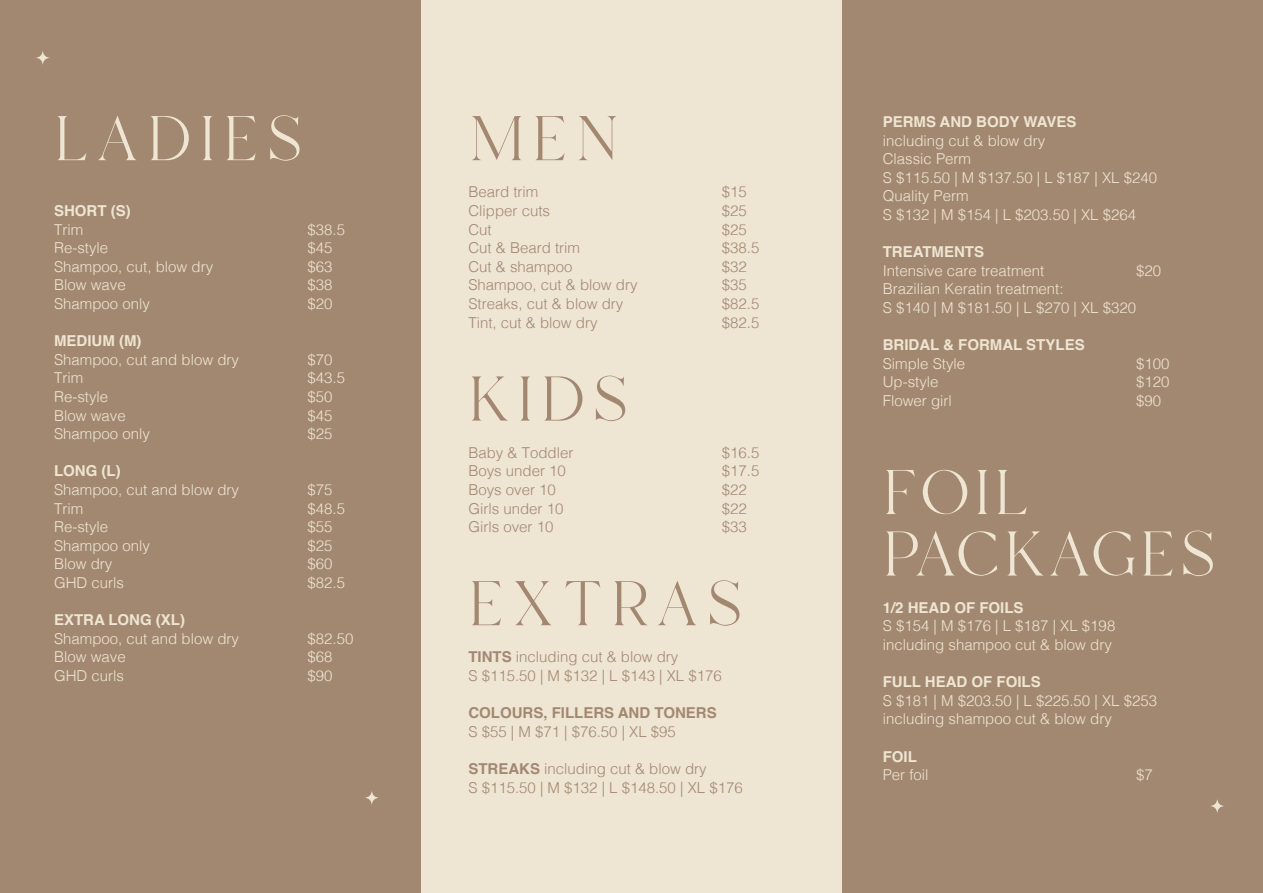
<style>
.page{position:relative;width:1263px;height:893px;background:#fff}
.page>*{position:absolute;margin:0;border:0;box-sizing:border-box;transform-origin:0 0}
.t1{font:300 90px "Hello Paris Serif";letter-spacing:.08em;color:#a38871}
.t2{font:300 90px "Hello Paris Serif";letter-spacing:.04em;color:#eee5d3}
.t3{font:300 90px "Hello Paris Serif";letter-spacing:-.005em;color:#eee5d3}
.t4{font:300 15px "Helvetica";color:#eee5d3}
.t5{font:300 15px "Helvetica";color:#a38871}
.t6{font:700 15px "Helvetica";color:#eee5d3}
.t7{font:700 15px "Helvetica";color:#a38871}
.s1{font-weight:700}
</style>
<div class="page">
<div style="left:421px;top:0;width:421px;height:893px;background:#eee5d3"></div>
<div style="left:0;top:0;width:421px;height:893px;background:#a38871"></div>
<div style="left:842px;top:0;width:421px;height:893px;background:#a38871"></div>
<svg style="left:35px;top:50px;width:16px;height:16px"></svg>
<svg style="left:1209px;top:798px;width:16px;height:16px"></svg>
<svg style="left:364px;top:789px;width:16px;height:17px"></svg>
<p class="t2" style="left:54px;top:98px;width:250px">ladies</p>
<p class="t6" style="left:54px;top:202px;width:78px">SHORT (S)</p>
<p class="t4" style="left:54px;top:216px;width:31px">Trim</p>
<p class="t4" style="left:308px;top:216px;width:39px">$38.5</p>
<p class="t4" style="left:54px;top:235px;width:56px">Re-style</p>
<p class="t4" style="left:308px;top:235px;width:27px">$45</p>
<p class="t4" style="left:54px;top:254px;width:161px">Shampoo, cut, blow dry</p>
<p class="t4" style="left:308px;top:254px;width:27px">$63</p>
<p class="t4" style="left:54px;top:272px;width:73px">Blow wave</p>
<p class="t4" style="left:308px;top:272px;width:27px">$38</p>
<p class="t4" style="left:54px;top:291px;width:97px">Shampoo only</p>
<p class="t4" style="left:308px;top:291px;width:27px">$20</p>
<p class="t6" style="left:54px;top:332px;width:89px">MEDIUM (M)</p>
<p class="t4" style="left:54px;top:347px;width:187px">Shampoo, cut and blow dry</p>
<p class="t4" style="left:308px;top:347px;width:27px">$70</p>
<p class="t4" style="left:54px;top:365px;width:31px">Trim</p>
<p class="t4" style="left:308px;top:365px;width:39px">$43.5</p>
<p class="t4" style="left:54px;top:384px;width:56px">Re-style</p>
<p class="t4" style="left:308px;top:384px;width:27px">$50</p>
<p class="t4" style="left:54px;top:402px;width:73px">Blow wave</p>
<p class="t4" style="left:308px;top:402px;width:27px">$45</p>
<p class="t4" style="left:54px;top:421px;width:97px">Shampoo only</p>
<p class="t4" style="left:308px;top:421px;width:27px">$25</p>
<p class="t6" style="left:54px;top:462px;width:68px">LONG (L)</p>
<p class="t4" style="left:54px;top:477px;width:187px">Shampoo, cut and blow dry</p>
<p class="t4" style="left:308px;top:477px;width:27px">$75</p>
<p class="t4" style="left:54px;top:495px;width:31px">Trim</p>
<p class="t4" style="left:308px;top:495px;width:39px">$48.5</p>
<p class="t4" style="left:54px;top:514px;width:56px">Re-style</p>
<p class="t4" style="left:308px;top:514px;width:27px">$55</p>
<p class="t4" style="left:54px;top:533px;width:97px">Shampoo only</p>
<p class="t4" style="left:308px;top:533px;width:27px">$25</p>
<p class="t4" style="left:54px;top:551px;width:60px">Blow dry</p>
<p class="t4" style="left:308px;top:551px;width:27px">$60</p>
<p class="t4" style="left:54px;top:570px;width:72px">GHD curls</p>
<p class="t4" style="left:308px;top:570px;width:39px">$82.5</p>
<p class="t6" style="left:54px;top:611px;width:133px">EXTRA LONG (XL)</p>
<p class="t4" style="left:54px;top:626px;width:187px">Shampoo, cut and blow dry</p>
<p class="t4" style="left:308px;top:626px;width:47px">$82.50</p>
<p class="t4" style="left:54px;top:644px;width:73px">Blow wave</p>
<p class="t4" style="left:308px;top:644px;width:27px">$68</p>
<p class="t4" style="left:54px;top:663px;width:72px">GHD curls</p>
<p class="t4" style="left:308px;top:663px;width:27px">$90</p>
<p class="t1" style="left:468px;top:98px;width:153px">men</p>
<p class="t5" style="left:468px;top:179px;width:72px">Beard trim</p>
<p class="t5" style="left:722px;top:179px;width:27px">$15</p>
<p class="t5" style="left:468px;top:198px;width:83px">Clipper cuts</p>
<p class="t5" style="left:722px;top:198px;width:27px">$25</p>
<p class="t5" style="left:468px;top:216px;width:25px">Cut</p>
<p class="t5" style="left:722px;top:216px;width:27px">$25</p>
<p class="t5" style="left:468px;top:235px;width:113px">Cut &amp; Beard trim</p>
<p class="t5" style="left:722px;top:235px;width:39px">$38.5</p>
<p class="t5" style="left:468px;top:254px;width:106px">Cut &amp; shampoo</p>
<p class="t5" style="left:722px;top:254px;width:27px">$32</p>
<p class="t5" style="left:468px;top:272px;width:171px">Shampoo, cut &amp; blow dry</p>
<p class="t5" style="left:722px;top:272px;width:27px">$35</p>
<p class="t5" style="left:468px;top:291px;width:157px">Streaks, cut &amp; blow dry</p>
<p class="t5" style="left:722px;top:291px;width:39px">$82.5</p>
<p class="t5" style="left:468px;top:309px;width:131px">Tint, cut &amp; blow dry</p>
<p class="t5" style="left:722px;top:309px;width:39px">$82.5</p>
<p class="t1" style="left:468px;top:358px;width:161px">kids</p>
<p class="t5" style="left:468px;top:440px;width:107px">Baby &amp; Toddler</p>
<p class="t5" style="left:722px;top:440px;width:39px">$16.5</p>
<p class="t5" style="left:468px;top:458px;width:99px">Boys under 10</p>
<p class="t5" style="left:722px;top:458px;width:39px">$17.5</p>
<p class="t5" style="left:468px;top:477px;width:89px">Boys over 10</p>
<p class="t5" style="left:722px;top:477px;width:27px">$22</p>
<p class="t5" style="left:468px;top:495px;width:97px">Girls under 10</p>
<p class="t5" style="left:722px;top:495px;width:27px">$22</p>
<p class="t5" style="left:468px;top:514px;width:87px">Girls over 10</p>
<p class="t5" style="left:722px;top:514px;width:27px">$33</p>
<p class="t1" style="left:468px;top:563px;width:275px">extras</p>
<p class="t5" style="left:468px;top:644px;width:212px"><span class="s1">TINTS</span> including cut &amp; blow dry</p>
<p class="t5" style="left:468px;top:663px;width:255px">S $115.50 | M $132 | L $143 | XL $176</p>
<p class="t7" style="left:468px;top:704px;width:250px">COLOURS, FILLERS AND TONERS</p>
<p class="t5" style="left:468px;top:719px;width:209px">S $55 | M $71 | $76.50 | XL $95</p>
<p class="t5" style="left:468px;top:756px;width:240px"><span class="s1">STREAKS</span> including cut &amp; blow dry</p>
<p class="t5" style="left:468px;top:774px;width:276px">S $115.50 | M $132 | L $148.50 | XL $176</p>
<p class="t6" style="left:883px;top:113px;width:195px">PERMS AND BODY WAVES</p>
<p class="t4" style="left:883px;top:128px;width:164px">including cut &amp; blow dry</p>
<p class="t4" style="left:883px;top:146px;width:90px">Classic Perm</p>
<p class="t4" style="left:883px;top:165px;width:276px">S $115.50 | M $137.50 | L $187 | XL $240</p>
<p class="t4" style="left:883px;top:183px;width:87px">Quality Perm</p>
<p class="t4" style="left:883px;top:202px;width:255px">S $132 | M $154 | L $203.50 | XL $264</p>
<p class="t6" style="left:883px;top:243px;width:103px">TREATMENTS</p>
<p class="t4" style="left:883px;top:258px;width:163px">Intensive care treatment</p>
<p class="t4" style="left:1136px;top:258px;width:27px">$20</p>
<p class="t4" style="left:883px;top:276px;width:182px">Brazilian Keratin treatment:</p>
<p class="t4" style="left:883px;top:295px;width:255px">S $140 | M $181.50 | L $270 | XL $320</p>
<p class="t6" style="left:883px;top:336px;width:203px">BRIDAL &amp; FORMAL STYLES</p>
<p class="t4" style="left:883px;top:351px;width:84px">Simple Style</p>
<p class="t4" style="left:1136px;top:351px;width:35px">$100</p>
<p class="t4" style="left:883px;top:369px;width:57px">Up-style</p>
<p class="t4" style="left:1136px;top:369px;width:35px">$120</p>
<p class="t4" style="left:883px;top:388px;width:71px">Flower girl</p>
<p class="t4" style="left:1136px;top:388px;width:27px">$90</p>
<p class="t2" style="left:883px;top:452px;width:149px">foil</p>
<p class="t3" style="left:883px;top:513px;width:334px">packages</p>
<p class="t6" style="left:883px;top:598px;width:142px">1/2 HEAD OF FOILS</p>
<p class="t4" style="left:883px;top:613px;width:234px">S $154 | M $176 | L $187 | XL $198</p>
<p class="t4" style="left:883px;top:632px;width:231px">including shampoo cut &amp; blow dry</p>
<p class="t6" style="left:883px;top:673px;width:160px">FULL HEAD OF FOILS</p>
<p class="t4" style="left:883px;top:688px;width:276px">S $181 | M $203.50 | L $225.50 | XL $253</p>
<p class="t4" style="left:883px;top:706px;width:231px">including shampoo cut &amp; blow dry</p>
<p class="t6" style="left:883px;top:747px;width:36px">FOIL</p>
<p class="t4" style="left:883px;top:762px;width:47px">Per foil</p>
<p class="t4" style="left:1136px;top:762px;width:18px">$7</p>
</div>
